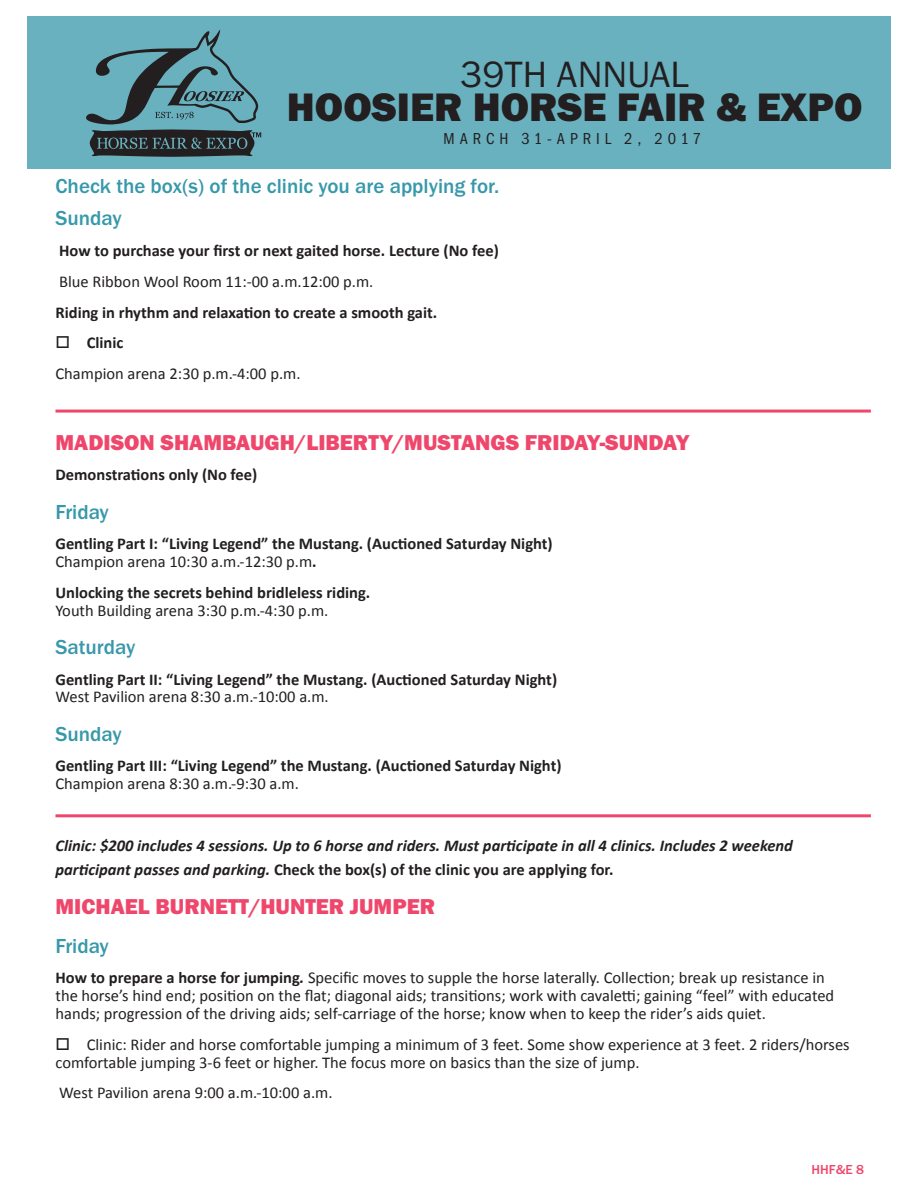
<style>
.page{position:relative;width:918px;height:1188px;background:#fff}
.page>*{position:absolute;margin:0;border:0;box-sizing:border-box;transform-origin:0 0}
.t1{font:800 41.25px "FS Franklin Gothic H";color:#231f20}
.t2{font:37.95px "FS Franklin Gothic";color:#231f20}
.t3{font:800 22.35px "FS Franklin Gothic H";color:#ef476b}
.t4{font:700 21px/32.4px "FS Franklin Gothic";color:#3798aa}
.t5{font:16.5px/17.9px "Calibri";color:#231f20}
.t6{font:700 16.5px/17.9px "Calibri";color:#231f20}
.t7{font:italic 700 16.5px/24px "Calibri";color:#231f20}
.t8{font:16.5px "FS Franklin Gothic Cond";letter-spacing:.3em;color:#231f20}
.t9{font:700 13.5px "FS Franklin Gothic";color:#ef476b}
.s1{font-weight:400}
.s2{font-style:normal}
.s3{font-weight:700}
.s4{font-weight:700;font-style:italic}
</style>
<div class="page">
<div style="left:27px;top:16px;width:864px;height:152px;background:#69b1bf"></div>
<svg style="left:86px;top:30px;width:175px;height:127px"></svg>
<hr style="left:56px;top:410px;width:815px;height:3px;background:#ef476b">
<hr style="left:56px;top:814px;width:815px;height:3px;background:#ef476b">
<h2 class="t2" style="left:460px;top:54px;width:231px">39TH ANNUAL</h2>
<h1 class="t1" style="left:287px;top:83px;width:577px">HOOSIER HORSE FAIR &amp; EXPO</h1>
<p class="t8" style="left:444px;top:129px;width:259px">MARCH 31-APRIL 2, 2017</p>
<p class="t4" style="left:56px;top:170px;width:445px">Check the box(s) of the clinic you are applying for.<br>Sunday</p>
<p class="t6" style="left:59px;top:242px;width:441px">How to purchase your first or next gaited horse. Lecture (No fee)</p>
<p class="t5" style="left:59px;top:272px;width:316px">Blue Ribbon Wool Room 11:-00 a.m.12:00 p.m.</p>
<p class="t6" style="left:56px;top:303px;width:383px">Riding in rhythm and relaxation to create a smooth gait.</p>
<p class="t6" style="left:56px;top:334px;width:69px">□ Clinic</p>
<p class="t5" style="left:56px;top:365px;width:247px">Champion arena 2:30 p.m.-4:00 p.m.</p>
<p class="t3" style="left:56px;top:429px;width:635px">MADISON SHAMBAUGH/LIBERTY/MUSTANGS FRIDAY-SUNDAY</p>
<p class="t6" style="left:56px;top:466px;width:203px">Demonstrations only (No fee)</p>
<p class="t4" style="left:56px;top:496px;width:55px">Friday</p>
<p class="t6" style="left:56px;top:535px;width:499px">Gentling Part I: “Living Legend” the Mustang. (Auctioned Saturday Night)<br><span class="s1">Champion arena 10:30 a.m.-12:30 p.m</span>.</p>
<p class="t6" style="left:56px;top:583px;width:316px">Unlocking the secrets behind bridleless riding.<br><span class="s1">Youth Building arena 3:30 p.m.-4:30 p.m.</span></p>
<p class="t4" style="left:56px;top:631px;width:81px">Saturday</p>
<p class="t6" style="left:56px;top:670px;width:503px">Gentling Part II: “Living Legend” the Mustang. (Auctioned Saturday Night)<br><span class="s1">West Pavilion arena 8:30 a.m.-10:00 a.m.</span></p>
<p class="t4" style="left:56px;top:718px;width:68px">Sunday</p>
<p class="t6" style="left:56px;top:757px;width:508px">Gentling Part III: “Living Legend” the Mustang. (Auctioned Saturday Night)<br><span class="s1">Champion arena 8:30 a.m.-9:30 a.m.</span></p>
<p class="t7" style="left:56px;top:833px;width:739px">Clinic: $200 includes 4 sessions. Up to 6 horse and riders. Must participate in all 4 clinics. Includes 2 weekend participant passes and parking. <span class="s2">Check the box(s) of the clinic you are applying for.</span></p>
<p class="t3" style="left:56px;top:894px;width:381px">MICHAEL BURNETT/HUNTER JUMPER</p>
<p class="t4" style="left:56px;top:930px;width:55px">Friday</p>
<p class="t5" style="left:56px;top:969px;width:780px"><span class="s3">How to prepare a horse for jumping</span><span class="s4">.</span> Specific moves to supple the horse laterally. Collection; break up resistance in the horse’s hind end; position on the flat; diagonal aids; transitions; work with cavaletti; gaining “feel” with educated hands; progression of the driving aids; self-carriage of the horse; know when to keep the rider’s aids quiet.</p>
<p class="t5" style="left:56px;top:1035px;width:796px">□ Clinic: Rider and horse comfortable jumping a minimum of 3 feet. Some show experience at 3 feet. 2 riders/horses comfortable jumping 3-6 feet or higher. The focus more on basics than the size of jump.</p>
<p class="t5" style="left:59px;top:1084px;width:275px">West Pavilion arena 9:00 a.m.-10:00 a.m.</p>
<p class="t9" style="left:812px;top:1162px;width:54px">HHF&amp;E 8</p>
</div>
